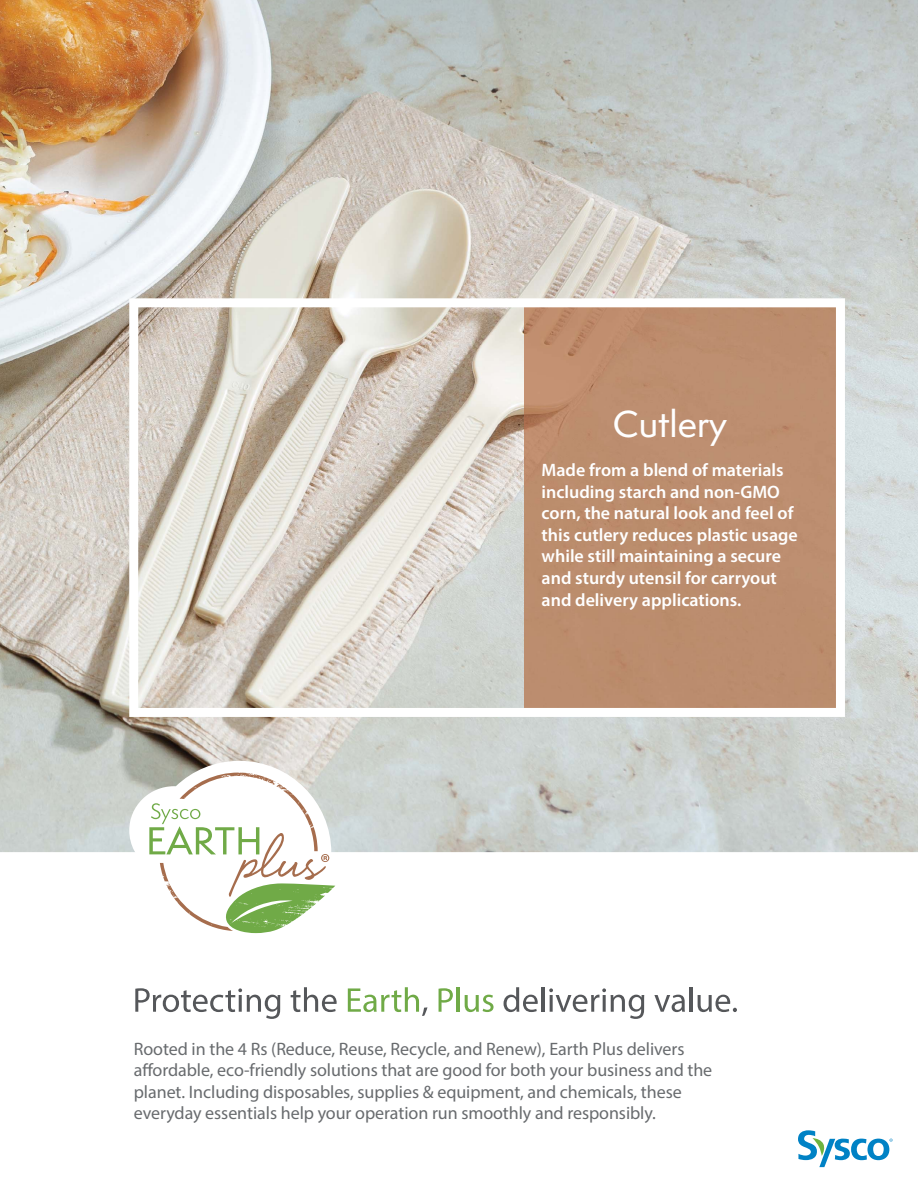
<style>
.page{position:relative;width:918px;height:1188px;background:#fff}
.page>*{position:absolute;margin:0;border:0;box-sizing:border-box;transform-origin:0 0}
.t1{font:500 34.5px "Semplicita Pro";color:#fff}
.t2{font:18px/21.6px "Myriad Pro";letter-spacing:-.005em;color:#686b6e}
.t3{font:600 18px/21.6px "Myriad Pro";color:#fff}
</style>
<div class="page">
<svg style="left:798px;top:1130px;width:95px;height:37px"></svg>
<div style="left:818px;top:1126px;width:51px;height:11px;background:#fff"></div>
<img style="left:0;top:0;width:918px;height:852px">
<div style="left:524px;top:308px;width:311px;height:399px;background:#bc8d6f"></div>
<svg style="left:129px;top:761px;width:218px;height:173px"></svg>
<svg style="left:135px;top:988px;width:145px;height:31px"></svg>
<svg style="left:291px;top:987px;width:46px;height:25px"></svg>
<svg style="left:348px;top:987px;width:79px;height:29px"></svg>
<svg style="left:439px;top:988px;width:14px;height:24px"></svg>
<hr style="left:457px;top:987px;width:3px;height:25px;background:#70aa47">
<svg style="left:465px;top:995px;width:29px;height:17px"></svg>
<svg style="left:504px;top:987px;width:34px;height:25px"></svg>
<hr style="left:541px;top:987px;width:4px;height:25px;background:#55575a">
<svg style="left:549px;top:988px;width:95px;height:31px"></svg>
<svg style="left:654px;top:995px;width:31px;height:17px"></svg>
<hr style="left:690px;top:987px;width:3px;height:25px;background:#55575a">
<svg style="left:698px;top:995px;width:39px;height:17px"></svg>
<div style="left:129px;top:298px;width:716px;height:419px;border:9px solid #fff"></div>
<h1 class="t1" style="left:613px;top:409px;width:116px">Cutlery</h1>
<p class="t3" style="left:542px;top:461px;width:258px">Made from a blend of materials including starch and non-GMO corn, the natural look and feel of this cutlery reduces plastic usage while still maintaining a secure and sturdy utensil for carryout and delivery applications.</p>
<p class="t2" style="left:134px;top:1040px;width:580px">Rooted in the 4 Rs (Reduce, Reuse, Recycle, and Renew), Earth Plus delivers affordable, eco-friendly solutions that are good for both your business and the planet. Including disposables, supplies &amp; equipment, and chemicals, these everyday essentials help your operation run smoothly and responsibly.</p>
</div>
